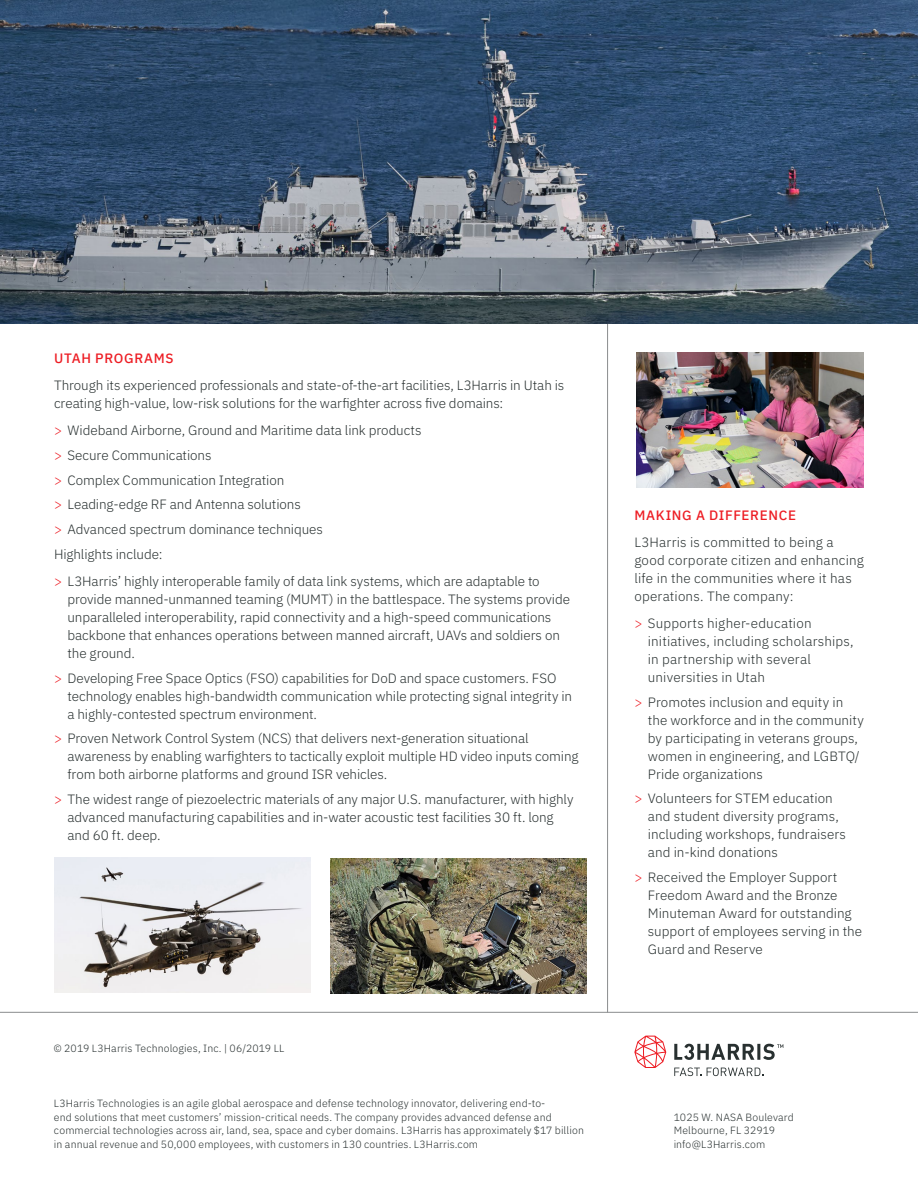
<style>
.page{position:relative;width:918px;height:1188px;background:#fff}
.page>*{position:absolute;margin:0;border:0;box-sizing:border-box;transform-origin:0 0}
.t1{font:300 13.5px/18px "IBM Plex Sans";letter-spacing:-.005em;color:#283030}
.t2{font:300 13.5px/18px "IBM Plex Sans";letter-spacing:.015em;color:#283030}
.t3{font:500 13.5px "IBM Plex Sans";letter-spacing:.05em;color:#ed1d24}
.t4{font:300 10.5px/13.5px "IBM Plex Sans";letter-spacing:.015em;color:#283030}
.s1{color:#ed1d24}
</style>
<div class="page">
<img style="left:54px;top:858px;width:256px;height:135px">
<img style="left:636px;top:352px;width:228px;height:135px">
<img style="left:330px;top:859px;width:257px;height:135px">
<svg style="left:634px;top:1036px;width:32px;height:32px"></svg>
<svg style="left:674px;top:1068px;width:27px;height:8px"></svg>
<svg style="left:707px;top:1068px;width:56px;height:8px"></svg>
<svg style="left:674px;top:1044px;width:109px;height:16px"></svg>
<hr style="left:0;top:1012px;width:918px;height:1px;background:#8a8c8e">
<hr style="left:607px;top:0;width:1px;height:1012px;background:#8a8c8e">
<img style="left:0;top:0;width:918px;height:324px">
<p class="t3" style="left:54px;top:348px;width:121px">UTAH PROGRAMS</p>
<p class="t1" style="left:54px;top:375px;width:512px">Through its experienced professionals and state-of-the-art facilities, L3Harris in Utah is creating high-value, low-risk solutions for the warfighter across five domains:</p>
<p class="t1" style="left:54px;top:417px;width:369px;line-height:24.8px"><span class="s1">&gt;</span> Wideband Airborne, Ground and Maritime data link products <span class="s1">&gt;</span> Secure Communications<br><span class="s1">&gt;</span> Complex Communication Integration<br><span class="s1">&gt;</span> Leading-edge RF and Antenna solutions<br><span class="s1">&gt;</span> Advanced spectrum dominance techniques<br>Highlights include:</p>
<p class="t1" style="left:68px;top:571px;width:504px;text-indent:-14px"><span class="s1">&gt;</span> L3Harris’ highly interoperable family of data link systems, which are adaptable to provide manned-unmanned teaming (MUMT) in the battlespace. The systems provide unparalleled interoperability, rapid connectivity and a high-speed communications backbone that enhances operations between manned aircraft, UAVs and soldiers on the ground.</p>
<p class="t1" style="left:68px;top:668px;width:506px;text-indent:-14px"><span class="s1">&gt;</span> Developing Free Space Optics (FSO) capabilities for DoD and space customers. FSO technology enables high-bandwidth communication while protecting signal integrity in a highly-contested spectrum environment.</p>
<p class="t1" style="left:68px;top:728px;width:513px;text-indent:-14px"><span class="s1">&gt;</span> Proven Network Control System (NCS) that delivers next-generation situational awareness by enabling warfighters to tactically exploit multiple HD video inputs coming from both airborne platforms and ground ISR vehicles.</p>
<p class="t1" style="left:68px;top:789px;width:507px;text-indent:-14px"><span class="s1">&gt;</span> The widest range of piezoelectric materials of any major U.S. manufacturer, with highly advanced manufacturing capabilities and in-water acoustic test facilities 30 ft. long and 60 ft. deep.</p>
<p class="t4" style="left:54px;top:1041px;width:232px">© 2019 L3Harris Technologies, Inc. | 06/2019 LL</p>
<p class="t4" style="left:54px;top:1096px;width:531px">L3Harris Technologies is an agile global aerospace and defense technology innovator, delivering end-to-<br>end solutions that meet customers’ mission-critical needs. The company provides advanced defense and commercial technologies across air, land, sea, space and cyber domains. L3Harris has approximately $17 billion in annual revenue and 50,000 employees, with customers in 130 countries. L3Harris.com</p>
<p class="t3" style="left:634px;top:505px;width:163px">MAKING A DIFFERENCE</p>
<p class="t2" style="left:634px;top:532px;width:231px">L3Harris is committed to being a good corporate citizen and enhancing life in the communities where it has operations. The company:</p>
<p class="t2" style="left:648px;top:613px;width:207px;text-indent:-14px"><span class="s1">&gt;</span> Supports higher-education initiatives, including scholarships, in partnership with several universities in Utah</p>
<p class="t1" style="left:648px;top:692px;width:217px;text-indent:-14px"><span class="s1">&gt;</span> Promotes inclusion and equity in the workforce and in the community by participating in veterans groups, women in engineering, and LGBTQ/<br>Pride organizations</p>
<p class="t1" style="left:648px;top:788px;width:200px;text-indent:-14px"><span class="s1">&gt;</span> Volunteers for STEM education and student diversity programs, including workshops, fundraisers and in-kind donations</p>
<p class="t1" style="left:648px;top:867px;width:216px;text-indent:-14px"><span class="s1">&gt;</span> Received the Employer Support<br>Freedom Award and the Bronze<br>Minuteman Award for outstanding support of employees serving in the<br>Guard and Reserve</p>
<p class="t4" style="left:674px;top:1109px;width:122px">1025 W. NASA Boulevard<br>Melbourne, FL 32919 info@L3Harris.com</p>
</div>
